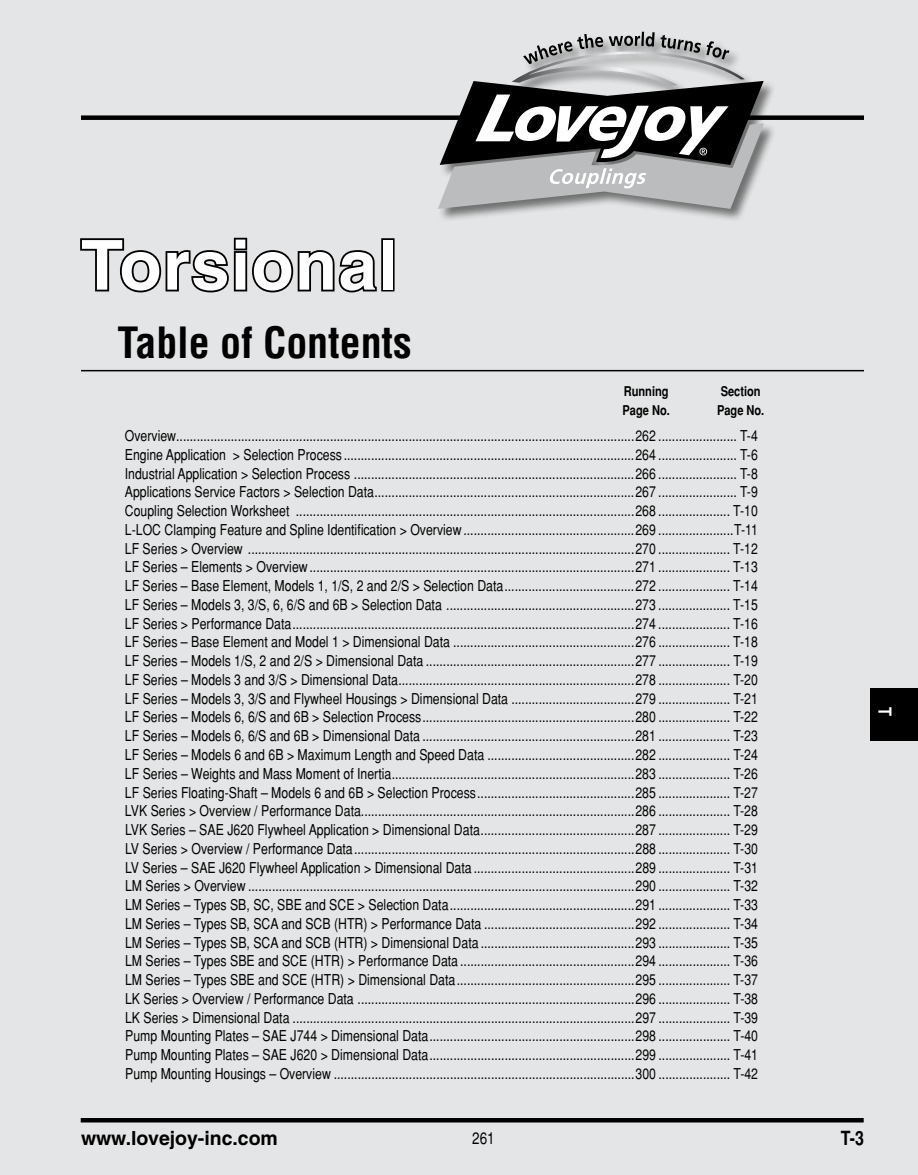
<style>
.page{position:relative;width:918px;height:1175px;background:#fff}
.page>*{position:absolute;margin:0;border:0;box-sizing:border-box;transform-origin:0 0}
.t1{font:700 69px "Helvetica";letter-spacing:.02em;color:#fff}
.t2{font:700 condensed 42px "Helvetica";color:#000}
.t3{font:700 19.5px "Helvetica";color:#000}
.t4{font:700 condensed 19.5px "Helvetica";color:#000}
.t5{font:700 condensed 18px "Helvetica";color:#fff}
.t6{font:condensed 16.5px "Helvetica";color:#000}
.t7{font:condensed 15px/18.8px "Helvetica";color:#000;text-align:justify}
.t8{font:700 condensed 13.5px "Helvetica";color:#000}
</style>
<div class="page">
<div style="left:0;top:0;width:918px;height:1174px;background:#e4e5e6"></div>
<div style="left:81px;top:115px;width:783px;height:5px;background:#000"></div>
<hr style="left:81px;top:1118px;width:783px;height:4px;background:#000">
<div style="left:436px;top:30px;width:340px;height:192px;background:#000;opacity:.51"></div>
<svg style="left:438px;top:32px;width:326px;height:177px"></svg>
<hr style="left:81px;top:370px;width:783px;height:1px;background:#000">
<svg style="left:80px;top:237px;width:297px;height:56px"></svg>
<div style="left:381px;top:238px;width:14px;height:53px;border:4px solid #000"></div>
<div style="left:870px;top:687px;width:48px;height:53px;background:#000"></div>
<h1 class="t1" style="left:81px;top:223px;width:318px">Torsional</h1>
<h2 class="t2" style="left:118px;top:316px;width:296px">Table of Contents</h2>
<p class="t8" style="left:624px;top:383px;width:46px">Running</p>
<p class="t8" style="left:721px;top:383px;width:41px">Section</p>
<p class="t8" style="left:623px;top:402px;width:49px">Page No.</p>
<p class="t8" style="left:717px;top:402px;width:49px">Page No.</p>
<p class="t7" style="left:125px;top:426px;width:635px">Overview......................................................................................................................................262 ....................... T-4<br>Engine Application &gt; Selection Process .....................................................................................264 ....................... T-6<br>Industrial Application &gt; Selection Process ..................................................................................266 ....................... T-8<br>Applications Service Factors &gt; Selection Data............................................................................267 ....................... T-9<br>Coupling Selection Worksheet ...................................................................................................268 ..................... T-10<br>L-LOC Clamping Feature and Spline Identification &gt; Overview..................................................269 ......................T-11<br>LF Series &gt; Overview .................................................................................................................270 ..................... T-12<br>LF Series – Elements &gt; Overview...............................................................................................271 ..................... T-13<br>LF Series – Base Element, Models 1, 1/S, 2 and 2/S &gt; Selection Data......................................272 ..................... T-14<br>LF Series – Models 3, 3/S, 6, 6/S and 6B &gt; Selection Data .......................................................273 ..................... T-15<br>LF Series &gt; Performance Data....................................................................................................274 ..................... T-16<br>LF Series – Base Element and Model 1 &gt; Dimensional Data .....................................................276 ..................... T-18<br>LF Series – Models 1/S, 2 and 2/S &gt; Dimensional Data .............................................................277 ..................... T-19<br>LF Series – Models 3 and 3/S &gt; Dimensional Data.....................................................................278 ..................... T-20<br>LF Series – Models 3, 3/S and Flywheel Housings &gt; Dimensional Data ....................................279 ..................... T-21<br>LF Series – Models 6, 6/S and 6B &gt; Selection Process..............................................................280 ..................... T-22<br>LF Series – Models 6, 6/S and 6B &gt; Dimensional Data ..............................................................281 ..................... T-23<br>LF Series – Models 6 and 6B &gt; Maximum Length and Speed Data ...........................................282 ..................... T-24<br>LF Series – Weights and Mass Moment of Inertia.......................................................................283 ..................... T-26<br>LF Series Floating-Shaft – Models 6 and 6B &gt; Selection Process..............................................285 ..................... T-27<br>LVK Series &gt; Overview / Performance Data................................................................................286 ..................... T-28<br>LVK Series – SAE J620 Flywheel Application &gt; Dimensional Data.............................................287 ..................... T-29<br>LV Series &gt; Overview / Performance Data..................................................................................288 ..................... T-30<br>LV Series – SAE J620 Flywheel Application &gt; Dimensional Data ...............................................289 ..................... T-31<br>LM Series &gt; Overview .................................................................................................................290 ..................... T-32<br>LM Series – Types SB, SC, SBE and SCE &gt; Selection Data......................................................291 ..................... T-33<br>LM Series – Types SB, SCA and SCB (HTR) &gt; Performance Data ............................................292 ..................... T-34<br>LM Series – Types SB, SCA and SCB (HTR) &gt; Dimensional Data .............................................293 ..................... T-35<br>LM Series – Types SBE and SCE (HTR) &gt; Performance Data ...................................................294 ..................... T-36<br>LM Series – Types SBE and SCE (HTR) &gt; Dimensional Data....................................................295 ..................... T-37<br>LK Series &gt; Overview / Performance Data .................................................................................296 ..................... T-38<br>LK Series &gt; Dimensional Data ....................................................................................................297 ..................... T-39<br>Pump Mounting Plates – SAE J744 &gt; Dimensional Data............................................................298 ..................... T-40<br>Pump Mounting Plates – SAE J620 &gt; Dimensional Data............................................................299 ..................... T-41<br>Pump Mounting Housings – Overview ........................................................................................300 ..................... T-42</p>
<h3 class="t3" style="left:81px;top:1126px;width:198px">www.lovejoy-inc.com</h3>
<p class="t6" style="left:472px;top:1128px;width:24px">261</p>
<p class="t5" style="left:895px;top:707px;width:11px;rotate:90deg">T</p>
<h3 class="t4" style="left:841px;top:1126px;width:25px">T-3</h3>
</div>
